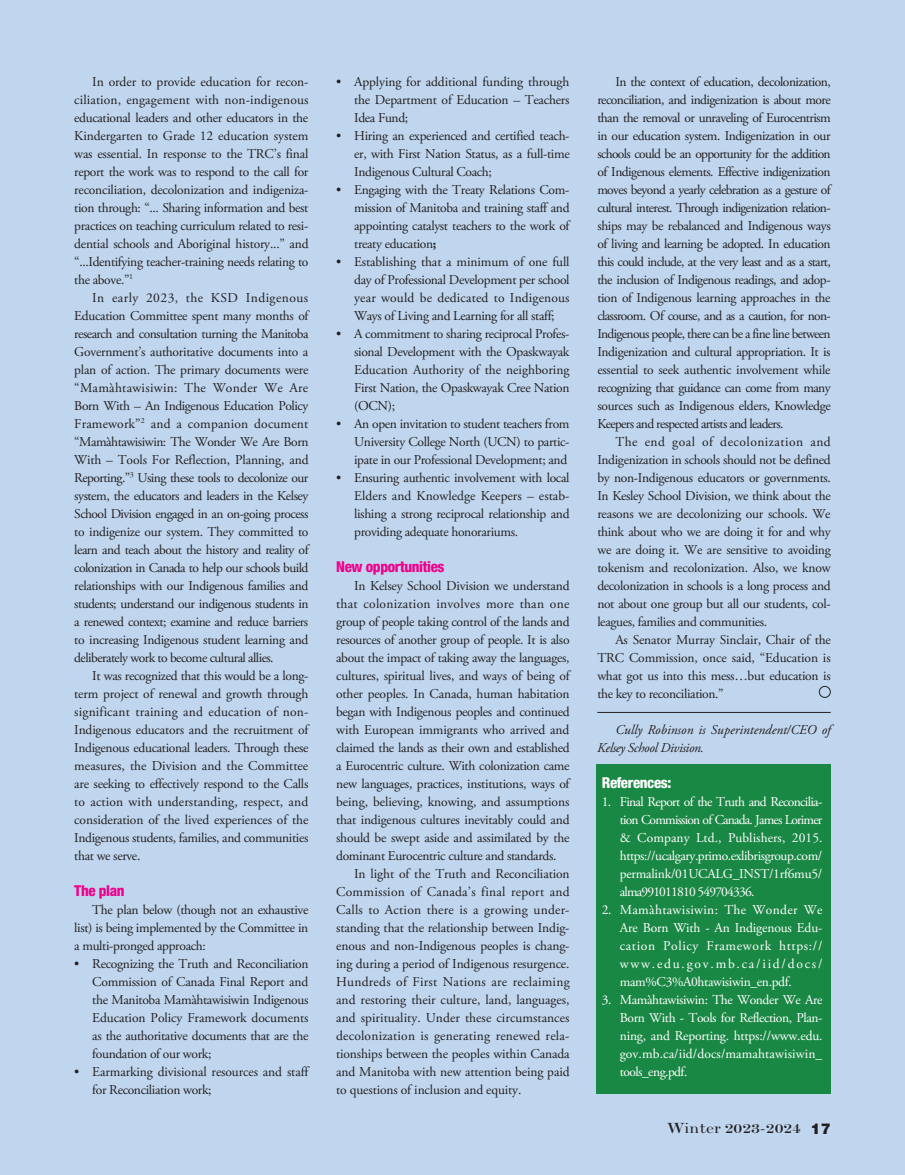
<style>
.page{position:relative;width:905px;height:1175px;background:#fff}
.page>*{position:absolute;margin:0;border:0;box-sizing:border-box;transform-origin:0 0}
.subheads{font:800 condensed 15px "Helvetica Neue";letter-spacing:-.025em;color:#ed028c}
.t1{font:15px "Scotch Roman";color:#231f20;scale:1.15 1}
.subheads-2{font:800 condensed 15px "Helvetica Neue";letter-spacing:-.025em;color:#fff}
.Normal__Web{font:13.5px/18px "Adobe Garamond Pro";letter-spacing:-.025em;color:#231f20;text-align:justify}
.t2{font:13.5px/18px "Adobe Garamond Pro";letter-spacing:-.015em;color:#fff;text-align:justify}
.t3{font:italic 13.5px/18px "Adobe Garamond Pro";color:#231f20}
.s1{font-weight:700}
.s2{font-family:"Helvetica Neue";font-weight:900}
</style>
<div class="page">
<div style="left:0;top:0;width:904px;height:1174px;background:#c0d6ee"></div>
<div style="left:596px;top:764px;width:234px;height:330px;background:#1a8845"></div>
<hr style="left:597px;top:712px;width:233px;height:1px;background:#231f20">
<div style="left:818px;top:686px;width:12px;height:12px;border:1px solid #231f20;border-radius:50%"></div>
<p class="Normal__Web" style="left:74px;top:73px;width:236px;text-indent:18px">In order to provide education for recon&shy;ciliation, engagement with non-indigenous educational leaders and other educators in the Kindergarten to Grade 12 education system was essential. In response to the TRC’s final report the work was to respond to the call for reconciliation, decolonization and indigeniza&shy;tion through: “... Sharing information and best practices on teaching curriculum related to resi&shy;dential schools and Aboriginal history...” and “...Identifying teacher-training needs relating to the above.”<sup>1</sup></p>
<p class="Normal__Web" style="left:74px;top:289px;width:236px;text-indent:18px">In early 2023, the KSD Indigenous Education Committee spent many months of research and consultation turning the Manitoba Government’s authoritative documents into a plan of action. The primary documents were “Mamàhtawisiwin: The Wonder We Are Born With – An Indigenous Education Policy Framework”<sup>2</sup> and a companion document “Mamàhtawisiwin: The Wonder We Are Born With – Tools For Reflection, Planning, and Reporting.”<sup>3</sup> Using these tools to decolonize our system, the educators and leaders in the Kelsey School Division engaged in an on-going process to indigenize our system. They committed to learn and teach about the history and reality of colonization in Canada to help our schools build relationships with our Indigenous families and students; understand our indigenous students in a renewed context; examine and reduce barriers to increasing Indigenous student learning and deliberately work to become cultural allies.</p>
<p class="Normal__Web" style="left:74px;top:667px;width:236px;text-indent:18px">It was recognized that this would be a long&shy;term project of renewal and growth through significant training and education of non-Indigenous educators and the recruitment of Indigenous educational leaders. Through these measures, the Division and the Committee are seeking to effectively respond to the Calls to action with understanding, respect, and consideration of the lived experiences of the Indigenous students, families, and communities that we serve.</p>
<p class="subheads" style="left:74px;top:881px;width:52px">The plan</p>
<p class="Normal__Web" style="left:74px;top:901px;width:236px;text-indent:18px">The plan below (though not an exhaustive list) is being implemented by the Committee in a multi-pronged approach:</p>
<p class="Normal__Web" style="left:92px;top:955px;width:218px;text-indent:-18px">• Recognizing the Truth and Reconciliation Commission of Canada Final Report and the Manitoba Mamàhtawisiwin Indigenous Education Policy Framework documents as the authoritative documents that are the foundation of our work;</p>
<p class="Normal__Web" style="left:92px;top:1063px;width:218px;text-indent:-18px">• Earmarking divisional resources and staff for Reconciliation work;</p>
<p class="Normal__Web" style="left:354px;top:73px;width:217px;text-indent:-18px">• Applying for additional funding through the Department of Education – Teachers Idea Fund;</p>
<p class="Normal__Web" style="left:354px;top:127px;width:217px;text-indent:-18px">• Hiring an experienced and certified teach&shy;er, with First Nation Status, as a full-time Indigenous Cultural Coach;</p>
<p class="Normal__Web" style="left:354px;top:181px;width:217px;text-indent:-18px">• Engaging with the Treaty Relations Com&shy;mission of Manitoba and training staff and appointing catalyst teachers to the work of treaty education<span class="s1">;</span></p>
<p class="Normal__Web" style="left:354px;top:253px;width:217px;text-indent:-18px">• Establishing that a minimum of one full day of Professional Development per school year would be dedicated to Indigenous Ways of Living and Learning for all staff;</p>
<p class="Normal__Web" style="left:354px;top:325px;width:217px;text-indent:-18px">• A commitment to sharing reciprocal Profes&shy;sional Development with the Opaskwayak Education Authority of the neighboring First Nation, the Opaskwayak Cree Nation (OCN);</p>
<p class="Normal__Web" style="left:354px;top:415px;width:217px;text-indent:-18px">• An open invitation to student teachers from University College North (UCN) to partic&shy;ipate in our Professional Development; and</p>
<p class="Normal__Web" style="left:354px;top:469px;width:217px;text-indent:-18px">• Ensuring authentic involvement with local Elders and Knowledge Keepers – estab&shy;lishing a strong reciprocal relationship and providing adequate honorariums.</p>
<p class="subheads" style="left:336px;top:557px;width:110px">New opportunities</p>
<p class="Normal__Web" style="left:336px;top:577px;width:235px;text-indent:18px">In Kelsey School Division we understand that colonization involves more than one group of people taking control of the lands and resources of another group of people. It is also about the impact of taking away the languages, cultures, spiritual lives, and ways of being of other peoples. In Canada, human habitation began with Indigenous peoples and continued with European immigrants who arrived and claimed the lands as their own and established a Eurocentric culture. With colonization came new languages, practices, institutions, ways of being, believing, knowing, and assumptions that indigenous cultures inevitably could and should be swept aside and assimilated by the dominant Eurocentric culture and standards.</p>
<p class="Normal__Web" style="left:336px;top:865px;width:235px;text-indent:18px">In light of the Truth and Reconciliation Commission of Canada’s final report and Calls to Action there is a growing under&shy;standing that the relationship between Indig&shy;enous and non-Indigenous peoples is chang&shy;ing during a period of Indigenous resurgence.<br>Hundreds of First Nations are reclaiming and restoring their culture, land, languages, and spirituality. Under these circumstances decolonization is generating renewed rela&shy;tionships between the peoples within Canada and Manitoba with new attention being paid to questions of inclusion and equity.</p>
<p class="Normal__Web" style="left:597px;top:73px;width:235px;text-indent:18px">In the context of education, decolonization, reconciliation, and indigenization is about more than the removal or unraveling of Eurocentrism in our education system. Indigenization in our schools could be an opportunity for the addition of Indigenous elements. Effective indigenization moves beyond a yearly celebration as a gesture of cultural interest. Through indigenization relation&shy;ships may be rebalanced and Indigenous ways of living and learning be adopted. In education this could include, at the very least and as a start, the inclusion of Indigenous readings, and adop&shy;tion of Indigenous learning approaches in the classroom. Of course, and as a caution, for non-Indigenous people, there can be a fine line between Indigenization and cultural appropriation. It is essential to seek authentic involvement while recognizing that guidance can come from many sources such as Indigenous elders, Knowledge Keepers and respected artists and leaders.</p>
<p class="Normal__Web" style="left:597px;top:433px;width:235px;text-indent:18px">The end goal of decolonization and Indigenization in schools should not be defined by non-Indigenous educators or governments.<br>In Kesley School Division, we think about the reasons we are decolonizing our schools. We think about who we are doing it for and why we are doing it. We are sensitive to avoiding tokenism and recolonization. Also, we know decolonization in schools is a long process and not about one group but all our students, col&shy;leagues, families and communities.</p>
<p class="Normal__Web" style="left:597px;top:631px;width:235px;text-indent:18px">As Senator Murray Sinclair, Chair of the TRC Commission, once said, “Education is what got us into this mess…but education is the key to reconciliation.”</p>
<p class="t3" style="left:597px;top:721px;width:235px;text-indent:18px">Cully Robinson is Superintendent/CEO of<br>Kelsey School Division.</p>
<p class="subheads-2" style="left:602px;top:773px;width:71px">References:</p>
<p class="t2" style="left:620px;top:793px;width:204px;text-indent:-18px">1. Final Report of the Truth and Reconcilia&shy;tion Commission of Canada. James Lorimer &amp; Company Ltd., Publishers, 2015. https://ucalgary.primo.exlibrisgroup.com/ permalink/01UCALG_INST/1rf6mu5/ alma991011810 549704336.</p>
<p class="t2" style="left:620px;top:901px;width:204px;text-indent:-18px">2. Mamàhtawisiwin: The Wonder We Are Born With - An Indigenous Edu&shy;cation Policy Framework https:// www.edu.gov.mb.ca/iid/docs/ mam%C3%A0htawisiwin_en.pdf.</p>
<p class="t2" style="left:620px;top:991px;width:204px;text-indent:-18px">3. Mamàhtawisiwin: The Wonder We Are Born With - Tools for Reflection, Plan&shy;ning, and Reporting. https://www.edu. gov.mb.ca/iid/docs/mamahtawisiwin_ tools_eng.pdf.</p>
<p class="t1" style="left:666px;top:1119px;width:144px">Winter 2023-2024 <span class="s2">17</span></p>
</div>
